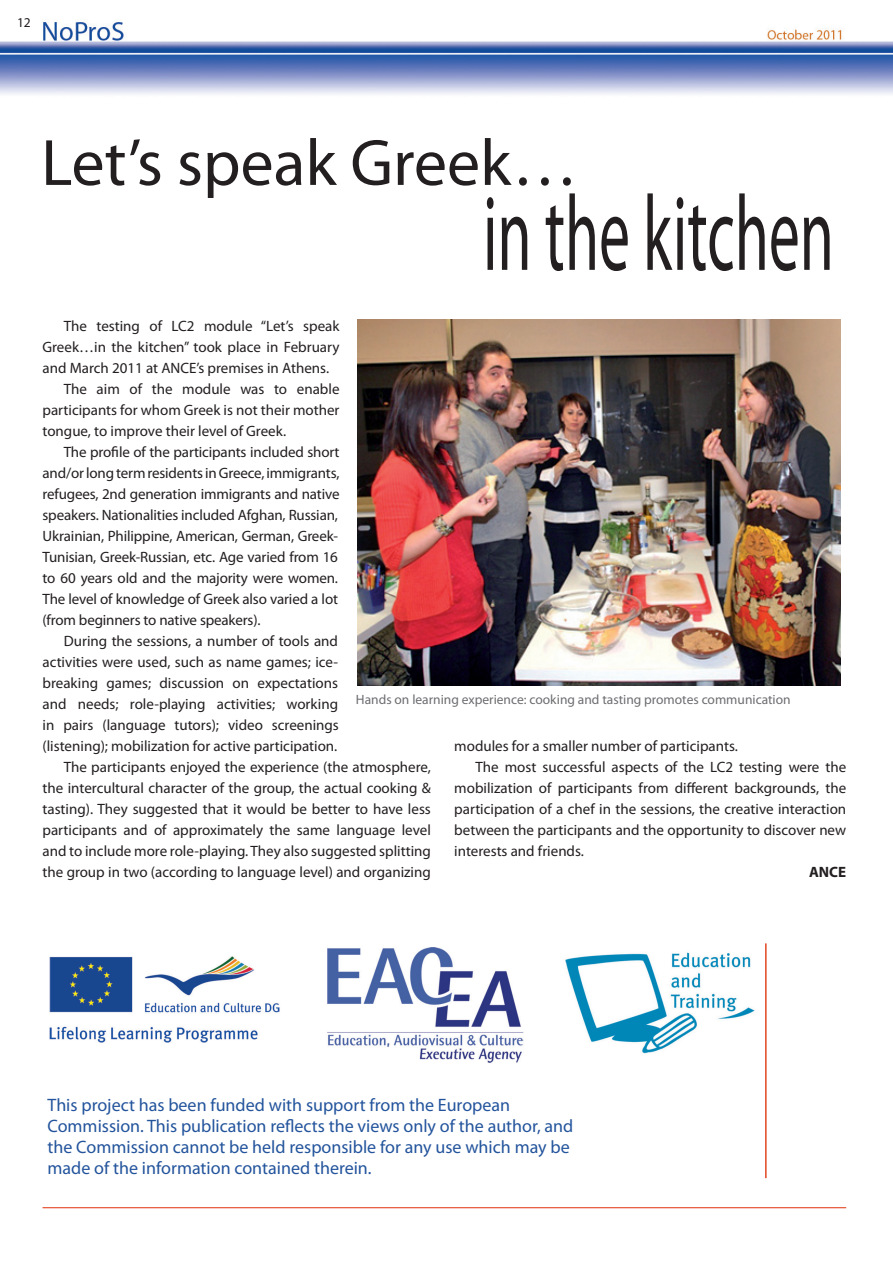
<style>
.page{position:relative;width:893px;height:1263px;background:#fff}
.page>*{position:absolute;margin:0;border:0;box-sizing:border-box;transform-origin:0 0}
.t1{font:107.7px "Myriad Pro";color:#231f20;scale:.57 1}
.t2{font:66px "Myriad Pro";color:#231f20}
.t3{font:18px/21px "Myriad Pro";color:#23549c}
.t4{font:15px "Myriad Pro";color:#231f20}
.t5{font:700 15px "Myriad Pro";color:#231f20}
.t6{font:13.5px "Myriad Pro";color:#6c6d70}
.t7{font:13.5px "Myriad Pro";color:#231f20}
</style>
<div class="page">
<img style="left:0;top:21px;width:893px;height:74px">
<hr style="left:43px;top:1207px;width:803px;height:1px;background:#e34624">
<hr style="left:765px;top:943px;width:2px;height:235px;background:#e34624">
<img style="left:327px;top:947px;width:197px;height:116px">
<img style="left:565px;top:952px;width:190px;height:102px">
<img style="left:49px;top:956px;width:231px;height:87px">
<img style="left:358px;top:320px;width:482px;height:365px">
<p class="t7" style="left:17px;top:14px;width:15px">12</p>
<h2 class="t2" style="left:41px;top:122px;width:538px">Let’s speak Greek…</h2>
<h1 class="t1" style="left:483px;top:167px;width:617px">in the kitchen</h1>
<p class="t4" style="left:64px;top:317px;width:277px">The testing of LC2 module “Let’s speak</p>
<p class="t4" style="left:43px;top:338px;width:298px">Greek…in the kitchen” took place in February</p>
<p class="t4" style="left:43px;top:359px;width:288px">and March 2011 at ANCE’s premises in Athens.</p>
<p class="t4" style="left:64px;top:380px;width:277px">The aim of the module was to enable</p>
<p class="t4" style="left:43px;top:401px;width:298px">participants for whom Greek is not their mother</p>
<p class="t4" style="left:43px;top:422px;width:245px">tongue, to improve their level of Greek.</p>
<p class="t4" style="left:64px;top:443px;width:277px">The profile of the participants included short</p>
<p class="t4" style="left:43px;top:464px;width:298px">and/or long term residents in Greece, immigrants,</p>
<p class="t4" style="left:43px;top:485px;width:298px">refugees, 2nd generation immigrants and native</p>
<p class="t4" style="left:43px;top:506px;width:297px">speakers. Nationalities included Afghan, Russian,</p>
<p class="t4" style="left:43px;top:527px;width:297px">Ukrainian, Philippine, American, German, Greek-</p>
<p class="t4" style="left:43px;top:548px;width:297px">Tunisian, Greek-Russian, etc. Age varied from 16</p>
<p class="t4" style="left:43px;top:569px;width:297px">to 60 years old and the majority were women.</p>
<p class="t4" style="left:43px;top:590px;width:297px">The level of knowledge of Greek also varied a lot</p>
<p class="t4" style="left:43px;top:611px;width:220px">(from beginners to native speakers).</p>
<p class="t4" style="left:64px;top:632px;width:276px">During the sessions, a number of tools and</p>
<p class="t4" style="left:43px;top:653px;width:297px">activities were used, such as name games; ice-</p>
<p class="t4" style="left:43px;top:674px;width:297px">breaking games; discussion on expectations</p>
<p class="t4" style="left:43px;top:695px;width:297px">and needs; role-playing activities; working</p>
<p class="t4" style="left:43px;top:716px;width:298px">in pairs (language tutors); video screenings</p>
<p class="t4" style="left:43px;top:737px;width:296px">(listening); mobilization for active participation.</p>
<p class="t4" style="left:64px;top:758px;width:369px">The participants enjoyed the experience (the atmosphere,</p>
<p class="t4" style="left:43px;top:779px;width:390px">the intercultural character of the group, the actual cooking &amp;</p>
<p class="t4" style="left:43px;top:800px;width:390px">tasting). They suggested that it would be better to have less</p>
<p class="t4" style="left:43px;top:821px;width:390px">participants and of approximately the same language level</p>
<p class="t4" style="left:43px;top:842px;width:390px">and to include more role-playing. They also suggested splitting</p>
<p class="t4" style="left:43px;top:863px;width:390px">the group in two (according to language level) and organizing</p>
<p class="t6" style="left:356px;top:691px;width:436px">Hands on learning experience: cooking and tasting promotes communication</p>
<p class="t4" style="left:454px;top:736px;width:285px">modules for a smaller number of participants.</p>
<p class="t4" style="left:476px;top:757px;width:372px">The most successful aspects of the LC2 testing were the</p>
<p class="t4" style="left:454px;top:778px;width:393px">mobilization of participants from different backgrounds, the</p>
<p class="t4" style="left:454px;top:799px;width:393px">participation of a chef in the sessions, the creative interaction</p>
<p class="t4" style="left:454px;top:820px;width:393px">between the participants and the opportunity to discover new</p>
<p class="t4" style="left:454px;top:841px;width:131px">interests and friends.</p>
<p class="t5" style="left:809px;top:862px;width:39px">ANCE</p>
<p class="t3" style="left:48px;top:1094px;width:527px">This project has been funded with support from the European Commission. This publication reflects the views only of the author, and the Commission cannot be held responsible for any use which may be made of the information contained therein.</p>
</div>
